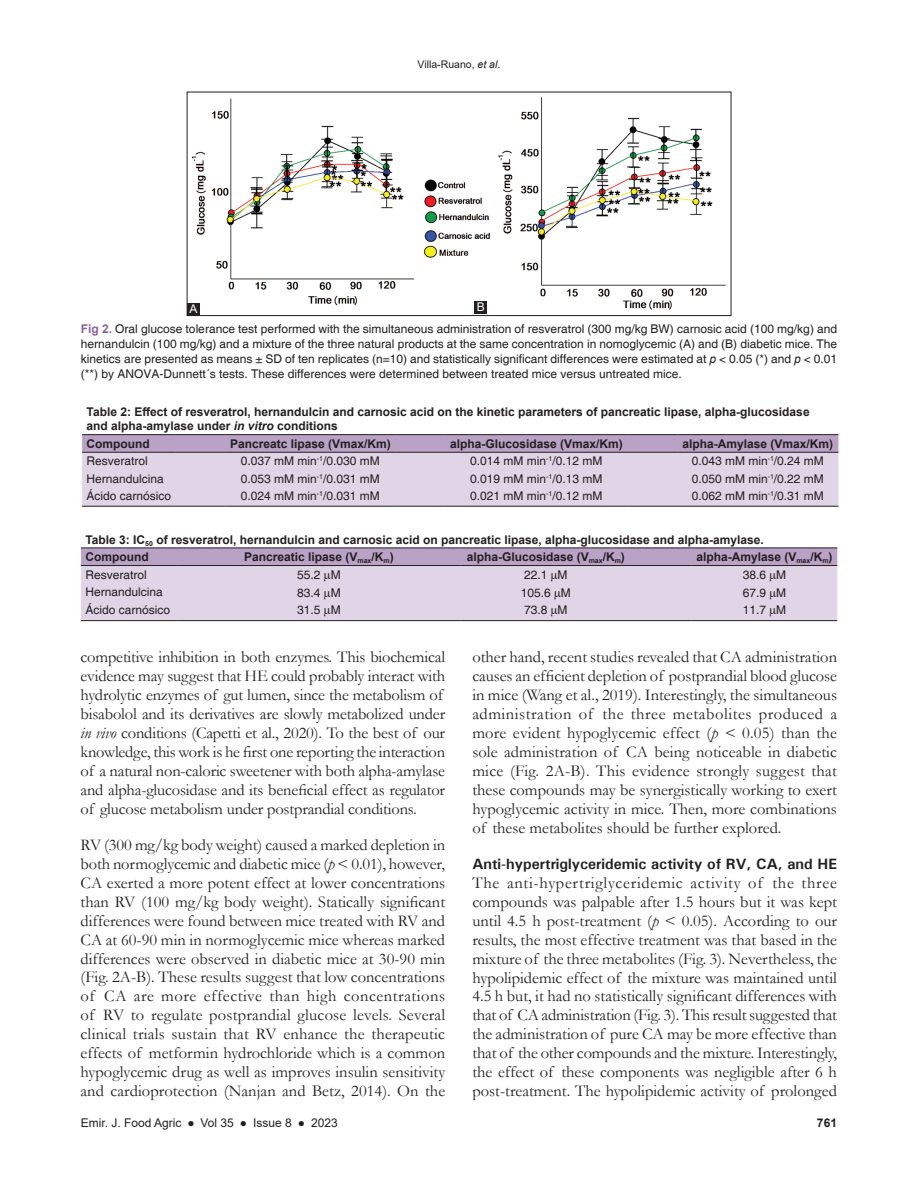
<style>
.page{position:relative;width:918px;height:1188px;background:#fff}
.page>*{position:absolute;margin:0;border:0;box-sizing:border-box;transform-origin:0 0}
.TX{font:16.5px/18.9px "Garamond";letter-spacing:-.01em;color:#231f20;text-align:justify}
.t1{font:700 15px "Univers";color:#231f20}
.FGC{font:12px/15px "Helvetica";color:#231f20;text-align:justify}
.TT{font:700 12px/14.4px "Helvetica";color:#231f20}
.TB{font:12px "Helvetica";color:#231f20}
.TCH{font:700 12px "Helvetica";color:#231f20}
.TBL{font:12px "Helvetica";color:#231f20}
.t2{font:12px "Arial";color:#231f20}
.t3{font:700 12px "Arial";color:#231f20}
.LABEL{font:12px "Arial";color:#fff}
.t4{font:10.5px "Arial";color:#231f20}
.s1{font-style:italic}
.s2{font-weight:700;color:#8a5f9d}
</style>
<div class="page">
<img style="left:191px;top:97px;width:535px;height:213px">
<div style="left:187px;top:92px;width:544px;height:224px;border:1px solid #231f20"></div>
<div style="left:187px;top:303px;width:13px;height:13px;background:#231f20"></div>
<div style="left:474px;top:302px;width:13px;height:12px;background:#231f20"></div>
<svg style="left:82px;top:435px;width:756px;height:71px;background:#d5c7dd"></svg>
<hr style="left:82px;top:506px;width:94px;height:1px;background:#231f20">
<hr style="left:176px;top:506px;width:49px;height:1px;background:#231f20">
<hr style="left:225px;top:506px;width:171px;height:1px;background:#231f20">
<hr style="left:396px;top:506px;width:49px;height:1px;background:#231f20">
<hr style="left:445px;top:506px;width:183px;height:1px;background:#231f20">
<hr style="left:628px;top:506px;width:49px;height:1px;background:#231f20">
<hr style="left:677px;top:506px;width:161px;height:1px;background:#231f20">
<hr style="left:82px;top:452px;width:94px;height:1px;background:#231f20">
<hr style="left:176px;top:452px;width:49px;height:1px;background:#231f20">
<hr style="left:225px;top:452px;width:171px;height:1px;background:#231f20">
<hr style="left:396px;top:452px;width:49px;height:1px;background:#231f20">
<hr style="left:445px;top:452px;width:183px;height:1px;background:#231f20">
<hr style="left:628px;top:452px;width:49px;height:1px;background:#231f20">
<hr style="left:677px;top:452px;width:161px;height:1px;background:#231f20">
<hr style="left:82px;top:434px;width:94px;height:1px;background:#231f20">
<hr style="left:176px;top:434px;width:49px;height:1px;background:#231f20">
<hr style="left:225px;top:434px;width:171px;height:1px;background:#231f20">
<hr style="left:396px;top:434px;width:49px;height:1px;background:#231f20">
<hr style="left:445px;top:434px;width:183px;height:1px;background:#231f20">
<hr style="left:628px;top:434px;width:49px;height:1px;background:#231f20">
<hr style="left:677px;top:434px;width:161px;height:1px;background:#231f20">
<svg style="left:81px;top:548px;width:756px;height:73px;background:#d1c3d9"></svg>
<p class="t4" style="left:418px;top:57px;width:84px">Villa-Ruano, <span class="s1">et al</span>.</p>
<p class="LABEL" style="left:190px;top:300px;width:10px">A</p>
<p class="LABEL" style="left:477px;top:299px;width:10px">B</p>
<p class="FGC" style="left:81px;top:322px;width:758px"><span class="s2">Fig 2.</span> Oral glucose tolerance test performed with the simultaneous administration of resveratrol (300 mg/kg BW) carnosic acid (100 mg/kg) and hernandulcin (100 mg/kg) and a mixture of the three natural products at the same concentration in nomoglycemic (A) and (B) diabetic mice. The kinetics are presented as means ± SD of ten replicates (n=10) and statistically significant differences were estimated at <span class="s1">p</span> &lt; 0.05 (*) and <span class="s1">p</span> &lt; 0.01 (**) by ANOVA-Dunnett´s tests. These differences were determined between treated mice versus untreated mice.</p>
<p class="TT" style="left:87px;top:405px;width:725px">Table 2: Effect of resveratrol, hernandulcin and carnosic acid on the kinetic parameters of pancreatic lipase, alpha‑glucosidase and alpha‑amylase under <span class="s1">in vitro</span> conditions</p>
<p class="TCH" style="left:87px;top:435px;width:65px">Compound</p>
<p class="TCH" style="left:230px;top:435px;width:162px">Pancreatc lipase (Vmax/Km)</p>
<p class="TCH" style="left:450px;top:435px;width:174px">alpha‑Glucosidase (Vmax/Km)</p>
<p class="TCH" style="left:682px;top:435px;width:152px">alpha‑Amylase (Vmax/Km)</p>
<p class="TB" style="left:87px;top:454px;width:63px">Resveratrol</p>
<p class="TB" style="left:241px;top:454px;width:140px">0.037 mM min<sup>‑1</sup>/0.030 mM</p>
<p class="TB" style="left:470px;top:454px;width:134px">0.014 mM min<sup>‑1</sup>/0.12 mM</p>
<p class="TB" style="left:692px;top:454px;width:134px">0.043 mM min<sup>‑1</sup>/0.24 mM</p>
<p class="TB" style="left:87px;top:471px;width:79px">Hernandulcina</p>
<p class="TB" style="left:241px;top:471px;width:140px">0.053 mM min<sup>‑1</sup>/0.031 mM</p>
<p class="TB" style="left:470px;top:471px;width:134px">0.019 mM min<sup>‑1</sup>/0.13 mM</p>
<p class="TB" style="left:692px;top:471px;width:134px">0.050 mM min<sup>‑1</sup>/0.22 mM</p>
<p class="TBL" style="left:87px;top:489px;width:86px">Ácido carnósico</p>
<p class="TBL" style="left:241px;top:489px;width:140px">0.024 mM min<sup>‑1</sup>/0.031 mM</p>
<p class="TBL" style="left:470px;top:489px;width:134px">0.021 mM min<sup>‑1</sup>/0.12 mM</p>
<p class="TBL" style="left:692px;top:489px;width:134px">0.062 mM min<sup>‑1</sup>/0.31 mM</p>
<p class="TT" style="left:85px;top:532px;width:680px">Table 3: IC<sub>50</sub> of resveratrol, hernandulcin and carnosic acid on pancreatic lipase, alpha‑glucosidase and alpha‑amylase.</p>
<p class="TCH" style="left:85px;top:548px;width:65px">Compound</p>
<p class="TCH" style="left:244px;top:548px;width:151px">Pancreatic lipase (V<sub>max</sub>/K<sub>m</sub>)</p>
<p class="TCH" style="left:467px;top:548px;width:160px">alpha‑Glucosidase (V<sub>max</sub>/K<sub>m</sub>)</p>
<p class="TCH" style="left:696px;top:548px;width:138px">alpha‑Amylase (V<sub>max</sub>/K<sub>m</sub>)</p>
<p class="TB" style="left:85px;top:567px;width:63px">Resveratrol</p>
<p class="TB" style="left:297px;top:568px;width:45px">55.2 M</p>
<p class="TB" style="left:524px;top:568px;width:45px">22.1 M</p>
<p class="TB" style="left:743px;top:568px;width:45px">38.6 M</p>
<p class="TB" style="left:85px;top:585px;width:79px">Hernandulcina</p>
<p class="TB" style="left:297px;top:585px;width:45px">83.4 M</p>
<p class="TB" style="left:521px;top:585px;width:52px">105.6 M</p>
<p class="TB" style="left:743px;top:585px;width:45px">67.9 M</p>
<p class="TBL" style="left:85px;top:603px;width:86px">Ácido carnósico</p>
<p class="TBL" style="left:297px;top:603px;width:45px">31.5 M</p>
<p class="TBL" style="left:524px;top:603px;width:45px">73.8 M</p>
<p class="TBL" style="left:743px;top:603px;width:45px">11.7 M</p>
<p class="TX" style="left:81px;top:647px;width:366px;text-align:left">competitive inhibition in both enzymes. This biochemical evidence may suggest that HE could probably interact with hydrolytic enzymes of gut lumen, since the metabolism of bisabolol and its derivatives are slowly metabolized under <span class="s1">in vivo</span> conditions (Capetti et al., 2020). To the best of our knowledge, this work is he first one reporting the interaction of a natural non-caloric sweetener with both alpha-amylase and alpha-glucosidase and its beneficial effect as regulator of glucose metabolism under postprandial conditions.</p>
<p class="TX" style="left:81px;top:835px;width:366px">RV (300 mg/kg body weight) caused a marked depletion in both normoglycemic and diabetic mice (<span class="s1">p</span> &lt; 0.01), however, CA exerted a more potent effect at lower concentrations than RV (100 mg/kg body weight). Statically significant differences were found between mice treated with RV and CA at 60-90 min in normoglycemic mice whereas marked differences were observed in diabetic mice at 30-90 min (Fig. 2A-B). These results suggest that low concentrations of CA are more effective than high concentrations of RV to regulate postprandial glucose levels. Several clinical trials sustain that RV enhance the therapeutic effects of metformin hydrochloride which is a common hypoglycemic drug as well as improves insulin sensitivity and cardioprotection (Nanjan and Betz, 2014). On the</p>
<p class="TX" style="left:472px;top:647px;width:366px">other hand, recent studies revealed that CA administration causes an efficient depletion of postprandial blood glucose in mice (Wang et al., 2019). Interestingly, the simultaneous administration of the three metabolites produced a more evident hypoglycemic effect (<span class="s1">p &lt;</span> 0.05) than the sole administration of CA being noticeable in diabetic mice (Fig. 2A-B). This evidence strongly suggest that these compounds may be synergistically working to exert hypoglycemic activity in mice. Then, more combinations of these metabolites should be further explored.</p>
<h2 class="t1" style="left:472px;top:854px;width:366px">Anti-hypertriglyceridemic activity of RV, CA, and HE</h2>
<p class="TX" style="left:472px;top:873px;width:366px">The anti-hypertriglyceridemic activity of the three compounds was palpable after 1.5 hours but it was kept until 4.5 h post-treatment (<span class="s1">p</span> &lt; 0.05). According to our results, the most effective treatment was that based in the mixture of the three metabolites (Fig. 3). Nevertheless, the hypolipidemic effect of the mixture was maintained until 4.5 h but, it had no statistically significant differences with that of CA administration (Fig. 3). This result suggested that the administration of pure CA may be more effective than that of the other compounds and the mixture. Interestingly, the effect of these components was negligible after 6 h post-treatment. The hypolipidemic activity of prolonged</p>
<p class="t2" style="left:81px;top:1114px;width:259px">Emir. J. Food Agric ● Vol 35 ● Issue 8 ● 2023</p>
<p class="t3" style="left:817px;top:1114px;width:22px">761</p>
</div>
